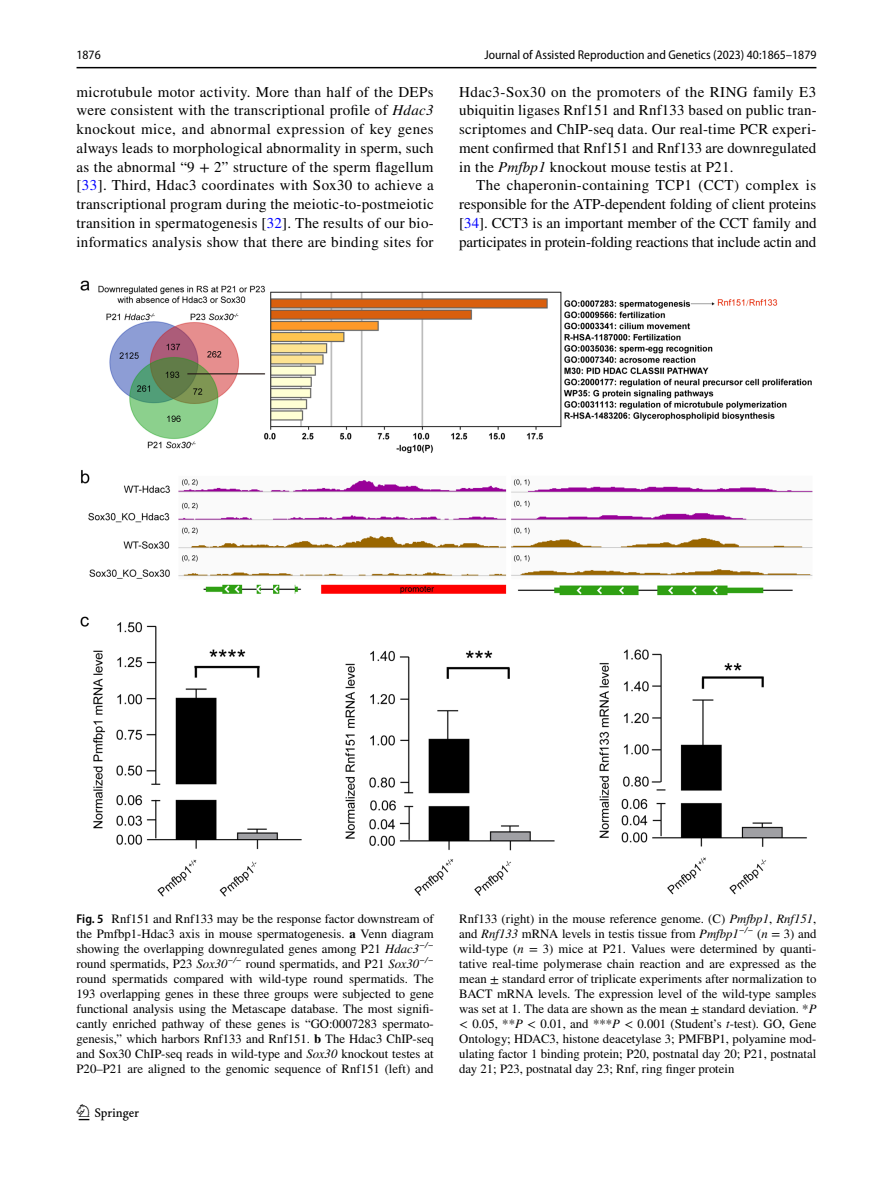
<style>
.page{position:relative;width:893px;height:1187px;background:#fff}
.page>*{position:absolute;margin:0;border:0;box-sizing:border-box;transform-origin:0 0}
.t1{font:22.5px "Springnew Regular 2";color:#000}
.t2{font:15px/18.8px "STIX";color:#000;text-align:justify}
.t3{font:12.75px/15px "STIX";color:#000;text-align:justify}
.t4{font:semi-condensed 12.75px "Myriad Pro";color:#000}
.s1{font-style:italic}
.s2{color:#00f}
.s3{font-family:"Myriad Pro";font-weight:600;font-stretch:semi-condensed}
.s4{font-weight:700}
</style>
<div class="page">
<hr style="left:77px;top:67px;width:739px;height:1px;background:#000">
<img style="left:81px;top:280px;width:731px;height:616px">
<p class="t4" style="left:77px;top:48px;width:26px">1876</p>
<p class="t4" style="left:484px;top:48px;width:334px">Journal of Assisted Reproduction and Genetics (2023) 40:1865–1879</p>
<p class="t2" style="left:77px;top:83px;width:359px">microtubule motor activity. More than half of the DEPs were consistent with the transcriptional profile of <span class="s1">Hdac3 </span>knockout mice, and abnormal expression of key genes always leads to morphological abnormality in sperm, such as the abnormal “9 + 2” structure of the sperm flagellum [<span class="s2">33</span>]. Third, Hdac3 coordinates with Sox30 to achieve a transcriptional program during the meiotic-to-postmeiotic transition in spermatogenesis [<span class="s2">32</span>]. The results of our bio&shy;informatics analysis show that there are binding sites for</p>
<p class="t2" style="left:459px;top:83px;width:359px">Hdac3-Sox30 on the promoters of the RING family E3 ubiquitin ligases Rnf151 and Rnf133 based on public tran&shy;scriptomes and ChIP-seq data. Our real-time PCR experi&shy;ment confirmed that Rnf151 and Rnf133 are downregulated in the <span class="s1">Pmfbp1</span> knockout mouse testis at P21.</p>
<p class="t2" style="left:459px;top:177px;width:359px;text-indent:17px">The chaperonin-containing TCP1 (CCT) complex is responsible for the ATP-dependent folding of client proteins [<span class="s2">34</span>]. CCT3 is an important member of the CCT family and participates in protein-folding reactions that include actin and</p>
<p class="t3" style="left:77px;top:912px;width:359px"><span class="s3">Fig. 5</span> Rnf151 and Rnf133 may be the response factor downstream of the Pmfbp1-Hdac3 axis in mouse spermatogenesis. <span class="s4">a</span> Venn diagram showing the overlapping downregulated genes among P21 <span class="s1">Hdac3</span><sup>−/− </sup>round spermatids, P23 <span class="s1">Sox30</span><sup>−/−</sup> round spermatids, and P21 <span class="s1">Sox30</span><sup>−/− </sup>round spermatids compared with wild-type round spermatids. The 193 overlapping genes in these three groups were subjected to gene functional analysis using the Metascape database. The most signifi&shy;cantly enriched pathway of these genes is “GO:0007283 spermato&shy;genesis,” which harbors Rnf133 and Rnf151. <span class="s4">b</span> The Hdac3 ChIP-seq and Sox30 ChIP-seq reads in wild-type and <span class="s1">Sox30</span> knockout testes at P20–P21 are aligned to the genomic sequence of Rnf151 (left) and</p>
<p class="t3" style="left:459px;top:912px;width:359px">Rnf133 (right) in the mouse reference genome. (C) <span class="s1">Pmfbp1</span>, <span class="s1">Rnf151</span>, and <span class="s1">Rnf133</span> mRNA levels in testis tissue from <span class="s1">Pmfbp1</span><sup>−/−</sup> (<span class="s1">n</span> = 3) and wild-type (<span class="s1">n</span> = 3) mice at P21. Values were determined by quanti&shy;tative real-time polymerase chain reaction and are expressed as the mean ± standard error of triplicate experiments after normalization to BACT mRNA levels. The expression level of the wild-type samples was set at 1. The data are shown as the mean ± standard deviation. *<span class="s1">P </span>&lt; 0.05, **<span class="s1">P</span> &lt; 0.01, and ***<span class="s1">P</span> &lt; 0.001 (Student’s <span class="s1">t</span>-test). GO, Gene Ontology; HDAC3, histone deacetylase 3; PMFBP1, polyamine mod&shy;ulating factor 1 binding protein; P20, postnatal day 20; P21, postnatal day 21; P23, postnatal day 23; Rnf, ring finger protein</p>
<h1 class="t1" style="left:79px;top:1104px;width:62px">1 3</h1>
</div>
